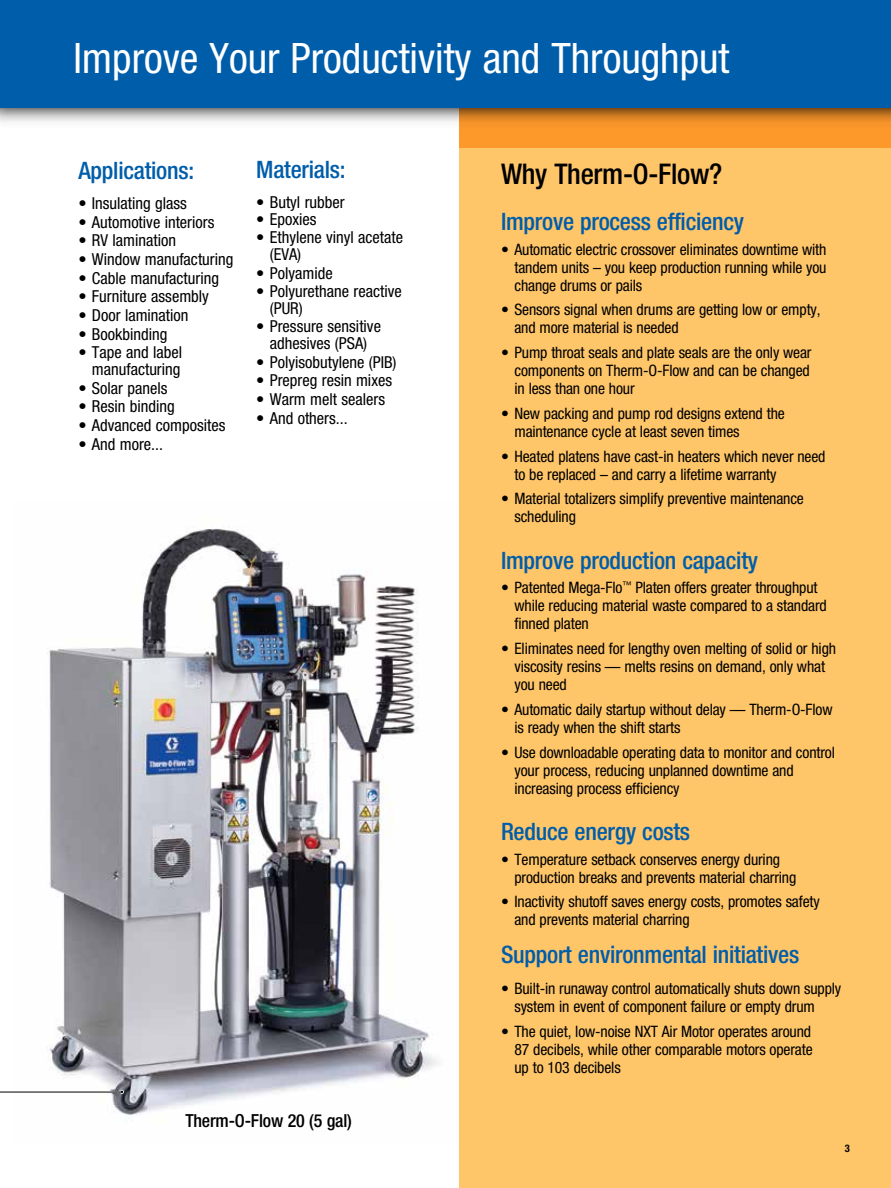
<style>
.page{position:relative;width:891px;height:1188px;background:#fff}
.page>*{position:absolute;margin:0;border:0;box-sizing:border-box;transform-origin:0 0}
.t1{font:condensed 42px "Helvetica Neue LT Std";color:#fff}
.t2{font:500 condensed 28.5px "Helvetica Neue LT Std";letter-spacing:-.01em;color:#000}
.t3{font:500 condensed 24px "Helvetica Neue LT Std";letter-spacing:-.01em;color:#005daa}
.t4{font:500 condensed 18px "Helvetica Neue LT Std";letter-spacing:-.01em;color:#000}
.t5{font:condensed 16.5px/16.5px "Helvetica Neue LT Std";color:#000}
.t6{font:condensed 15.75px/18px "Helvetica Neue LT Std";letter-spacing:-.01em;color:#000}
.t7{font:700 condensed 10.5px "Helvetica Neue LT Std";color:#000}
</style>
<div class="page">
<img style="left:47px;top:528px;width:392px;height:593px">
<div style="left:459px;top:99px;width:432px;height:1089px;background:#fec569"></div>
<hr style="left:0;top:1091px;width:122px;height:2px;background:#fff">
<svg style="left:120px;top:1090px;width:4px;height:4px"></svg>
<div style="left:0;top:0;width:891px;height:108px;background:#005daa"></div>
<hr style="left:0;top:1092px;width:122px;height:1px;background:#000">
<h1 class="t1" style="left:73px;top:34px;width:658px">Improve Your Productivity and Throughput</h1>
<h3 class="t3" style="left:78px;top:156px;width:117px">Applications:</h3>
<p class="t5" style="left:78px;top:195px;width:110px">• Insulating glass</p>
<p class="t5" style="left:78px;top:214px;width:138px">• Automotive interiors</p>
<p class="t5" style="left:78px;top:232px;width:99px">• RV lamination</p>
<p class="t5" style="left:78px;top:251px;width:157px">• Window manufacturing</p>
<p class="t5" style="left:78px;top:270px;width:142px">• Cable manufacturing</p>
<p class="t5" style="left:78px;top:288px;width:132px">• Furniture assembly</p>
<p class="t5" style="left:78px;top:307px;width:112px">• Door lamination</p>
<p class="t5" style="left:78px;top:326px;width:90px">• Bookbinding</p>
<p class="t5" style="left:78px;top:344px;width:105px;text-align:right">• Tape and label manufacturing</p>
<p class="t5" style="left:78px;top:379px;width:91px">• Solar panels</p>
<p class="t5" style="left:78px;top:398px;width:98px">• Resin binding</p>
<p class="t5" style="left:78px;top:417px;width:149px">• Advanced composites</p>
<p class="t5" style="left:78px;top:435px;width:86px">• And more...</p>
<h3 class="t3" style="left:256px;top:155px;width:91px">Materials:</h3>
<p class="t5" style="left:256px;top:193px;width:90px">• Butyl rubber</p>
<p class="t5" style="left:256px;top:211px;width:62px">• Epoxies</p>
<p class="t5" style="left:270px;top:229px;width:135px;text-indent:-13px">• Ethylene vinyl acetate (EVA)</p>
<p class="t5" style="left:256px;top:264px;width:78px">• Polyamide</p>
<p class="t5" style="left:270px;top:283px;width:133px;text-indent:-13px">• Polyurethane reactive (PUR)</p>
<p class="t5" style="left:256px;top:318px;width:126px;text-align:center">• Pressure sensitive adhesives (PSA)</p>
<p class="t5" style="left:256px;top:353px;width:142px">• Polyisobutylene (PIB)</p>
<p class="t5" style="left:256px;top:372px;width:137px">• Prepreg resin mixes</p>
<p class="t5" style="left:256px;top:391px;width:130px">• Warm melt sealers</p>
<p class="t5" style="left:256px;top:409px;width:93px">• And others...</p>
<p class="t4" style="left:185px;top:1109px;width:168px">Therm-O-Flow 20 (5 gal)</p>
<h2 class="t2" style="left:501px;top:157px;width:223px">Why Therm-O-Flow?</h2>
<h3 class="t3" style="left:501px;top:207px;width:245px">Improve process efficiency</h3>
<p class="t6" style="left:514px;top:240px;width:314px;text-align:justify;text-indent:-13px">• Automatic electric crossover eliminates downtime with tandem units – you keep production running while you change drums or pails</p>
<p class="t6" style="left:514px;top:301px;width:308px;text-indent:-13px">• Sensors signal when drums are getting low or empty, and more material is needed</p>
<p class="t6" style="left:514px;top:344px;width:299px;text-align:justify;text-indent:-13px">• Pump throat seals and plate seals are the only wear components on Therm-O-Flow and can be changed in less than one hour</p>
<p class="t6" style="left:514px;top:404px;width:272px;text-indent:-13px">• New packing and pump rod designs extend the maintenance cycle at least seven times</p>
<p class="t6" style="left:514px;top:447px;width:313px;text-indent:-13px">• Heated platens have cast-in heaters which never need to be replaced – and carry a lifetime warranty</p>
<p class="t6" style="left:514px;top:490px;width:291px;text-indent:-13px">• Material totalizers simplify preventive maintenance scheduling</p>
<h3 class="t3" style="left:501px;top:546px;width:258px">Improve production capacity</h3>
<p class="t6" style="left:515px;top:579px;width:314px;text-indent:-14px">• Patented Mega-Flo<sup>™</sup> Platen offers greater throughput while reducing material waste compared to a standard finned platen</p>
<p class="t6" style="left:515px;top:639px;width:323px;text-indent:-13px">• Eliminates need for lengthy oven melting of solid or high viscosity resins — melts resins on demand, only what you need</p>
<p class="t6" style="left:515px;top:700px;width:320px;text-indent:-13px">• Automatic daily startup without delay — Therm-O-Flow is ready when the shift starts</p>
<p class="t6" style="left:515px;top:743px;width:322px;text-indent:-13px">• Use downloadable operating data to monitor and control your process, reducing unplanned downtime and increasing process efficiency</p>
<h3 class="t3" style="left:501px;top:817px;width:191px">Reduce energy costs</h3>
<p class="t6" style="left:514px;top:850px;width:283px;text-indent:-13px">• Temperature setback conserves energy during production breaks and prevents material charring</p>
<p class="t6" style="left:514px;top:893px;width:307px;text-indent:-13px">• Inactivity shutoff saves energy costs, promotes safety and prevents material charring</p>
<h3 class="t3" style="left:501px;top:940px;width:300px">Support environmental initiatives</h3>
<p class="t6" style="left:514px;top:980px;width:328px;text-indent:-13px">• Built-in runaway control automatically shuts down supply system in event of component failure or empty drum</p>
<p class="t6" style="left:514px;top:1022px;width:300px;text-align:justify;text-indent:-13px">• The quiet, low-noise NXT Air Motor operates around 87 decibels, while other comparable motors operate up to 103 decibels</p>
<p class="t7" style="left:845px;top:1142px;width:7px">3</p>
</div>
